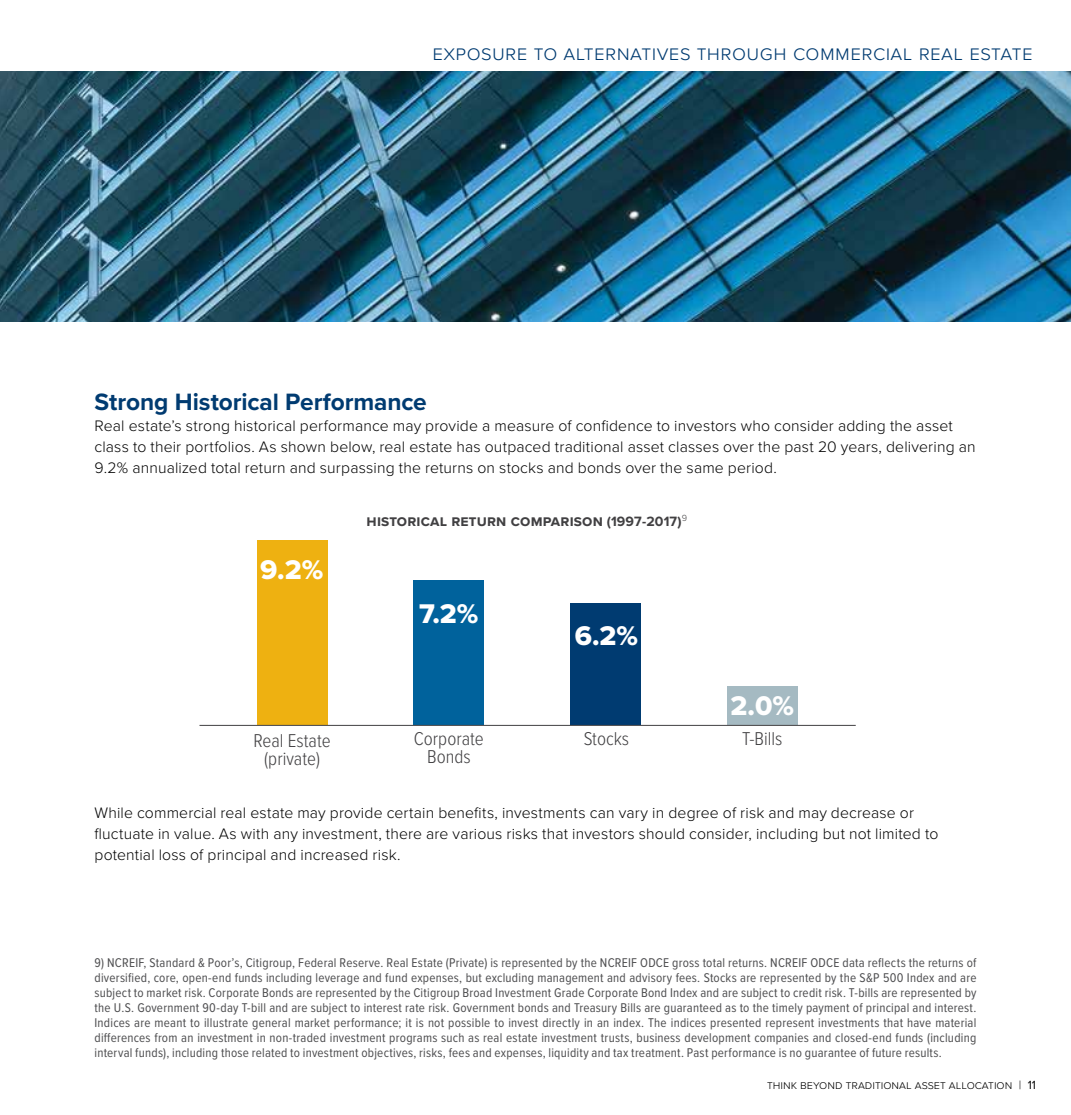
<style>
.page{position:relative;width:1071px;height:1115px;background:#fff}
.page>*{position:absolute;margin:0;border:0;box-sizing:border-box;transform-origin:0 0}
.t1{font:28px "Proxima Nova Extrabld";color:#fff}
.t2{font:700 24.5px "Proxima Nova";letter-spacing:-.005em;color:#003b71}
.t3{font:300 21px "Proxima Nova S";letter-spacing:.02em;color:#003b71}
.t4{font:300 19.25px/17.5px "Proxima Nova Cond";color:#414042;text-align:center}
.t5{font:300 15.75px/21px "Proxima Nova";letter-spacing:.01em;color:#000}
.t6{font:700 15.75px "Proxima Nova S";letter-spacing:.01em;color:#414042}
.t7{font:13.12px/14.9px "Proxima Nova Cond";letter-spacing:.015em;color:#4d4d4f;text-align:justify}
.t8{font:300 12.25px "Proxima Nova S";color:#000}
.s1{font-family:"Proxima Nova";font-size:14px}
.s2{font-family:"Proxima Nova";font-weight:400}
</style>
<div class="page">
<div style="left:257px;top:540px;width:70px;height:184px;background:#eeb111"></div>
<div style="left:414px;top:580px;width:70px;height:144px;background:#00629c"></div>
<div style="left:570px;top:603px;width:71px;height:121px;background:#003b71"></div>
<div style="left:727px;top:686px;width:71px;height:38px;background:#a5bac2"></div>
<hr style="left:200px;top:725px;width:656px;height:1px;background:#414042">
<img style="left:0;top:71px;width:1071px;height:250px">
<h3 class="t3" style="left:432px;top:37px;width:602px">exposure to alternatives through commercial real estate</h3>
<h2 class="t2" style="left:94px;top:384px;width:334px">Strong Historical Performance</h2>
<p class="t5" style="left:94px;top:415px;width:883px">Real estate’s strong historical performance may provide a measure of confidence to investors who consider adding the asset class to their portfolios. As shown below, real estate has outpaced traditional asset classes over the past 20 years, delivering an<br>9.2% annualized total return and surpassing the returns on stocks and bonds over the same period.</p>
<h1 class="t1" style="left:260px;top:548px;width:64px">9.2%</h1>
<p class="t6" style="left:367px;top:509px;width:322px">historical return comparison <span class="s1">(1997-2017)</span><sup>9</sup></p>
<h1 class="t1" style="left:419px;top:593px;width:61px">7.2%</h1>
<h1 class="t1" style="left:575px;top:615px;width:65px">6.2%</h1>
<h1 class="t1" style="left:731px;top:684px;width:65px">2.0%</h1>
<h3 class="t4" style="left:254px;top:731px;width:79px">Real Estate (private)</h3>
<h3 class="t4" style="left:414px;top:729px;width:72px">Corporate<br>Bonds</h3>
<h3 class="t4" style="left:584px;top:729px;width:47px">Stocks</h3>
<h3 class="t4" style="left:742px;top:729px;width:42px">T-Bills</h3>
<p class="t5" style="left:94px;top:801px;width:845px">While commercial real estate may provide certain benefits, investments can vary in degree of risk and may decrease or fluctuate in value. As with any investment, there are various risks that investors should consider, including but not limited to potential loss of principal and increased risk.</p>
<p class="t7" style="left:94px;top:954px;width:884px">9) NCREIF, Standard &amp; Poor’s, Citigroup, Federal Reserve. Real Estate (Private) is represented by the NCREIF ODCE gross total returns. NCREIF ODCE data reflects the returns of diversified, core, open-end funds including leverage and fund expenses, but excluding management and advisory fees. Stocks are represented by the S&amp;P 500 Index and are subject to market risk. Corporate Bonds are represented by the Citigroup Broad Investment Grade Corporate Bond Index and are subject to credit risk. T-bills are represented by the U.S. Government 90-day T-bill and are subject to interest rate risk. Government bonds and Treasury Bills are guaranteed as to the timely payment of principal and interest.<br>Indices are meant to illustrate general market performance; it is not possible to invest directly in an index. The indices presented represent investments that have material differences from an investment in non-traded investment programs such as real estate investment trusts, business development companies and closed-end funds (including interval funds), including those related to investment objectives, risks, fees and expenses, liquidity and tax treatment. Past performance is no guarantee of future results.</p>
<p class="t8" style="left:767px;top:1075px;width:270px">think beyond traditional asset allocation | <span class="s2">11</span></p>
</div>
